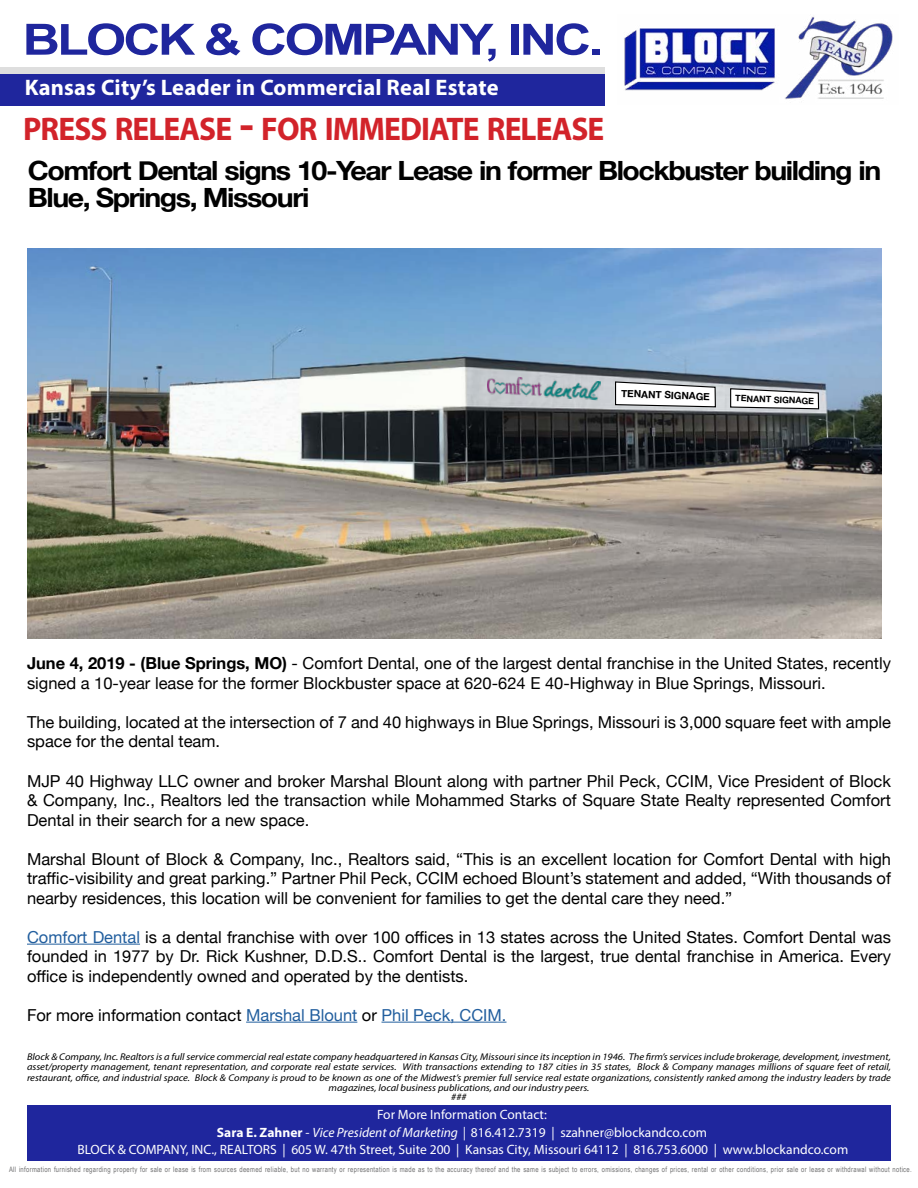
<style>
.page{position:relative;width:918px;height:1188px;background:#fff}
.page>*{position:absolute;margin:0;border:0;box-sizing:border-box;transform-origin:0 0}
.t1{font:700 43.2px "Arial";letter-spacing:-.055em;color:#1f269d;scale:1.2 1}
.t2{font:700 32.85px "Myriad Pro";letter-spacing:-.03em;color:#d2232a;scale:.96 1}
.t3{font:700 26.55px/27px "Helvetica Neue";letter-spacing:-.05em;color:#000;scale:1.08 1}
.t4{font:700 22.5px "Myriad Pro";letter-spacing:.01em;color:#fff}
.t5{font:16.5px/19.5px "Helvetica Neue";color:#000;text-align:justify}
.t6{font:13.5px/18px "Myriad Pro";color:#fff;text-align:center}
.t7{font:700 10.05px "Helvetica Neue";color:#000}
.t8{font:italic 9.75px/10.5px "Myriad Pro";color:#000;text-align:center;scale:1.08 1}
.t9{font:700 8.85px "Helvetica Neue";color:#000}
.t10{font:7.5px "Arial Narrow";letter-spacing:.045em;color:#707071;scale:.95 1}
.s1{font-size:46.8px}
.s2{font-weight:700}
.s3{color:#215e9e}
.s4{font-style:italic}
</style>
<div class="page">
<div style="left:0;top:71px;width:605px;height:35px;background:#1f269d"></div>
<div style="left:0;top:67px;width:605px;height:6px;background:#dedede"></div>
<div style="left:27px;top:1106px;width:864px;height:55px;background:#1f269d"></div>
<img style="left:624px;top:16px;width:269px;height:84px">
<hr style="left:27px;top:944px;width:113px;height:1px;background:#215e9e">
<hr style="left:246px;top:1022px;width:111px;height:1px;background:#215e9e">
<hr style="left:382px;top:1022px;width:124px;height:1px;background:#215e9e">
<img style="left:28px;top:248px;width:853px;height:391px">
<svg style="left:614px;top:381px;width:102px;height:27px"></svg>
<svg style="left:729px;top:388px;width:91px;height:22px"></svg>
<img style="left:487px;top:375px;width:114px;height:25px">
<h1 class="t1" style="left:23px;top:11px;width:485px">BLOCK &amp; COMPANY, INC.</h1>
<h3 class="t4" style="left:25px;top:73px;width:475px">Kansas City’s Leader in Commercial Real Estate</h3>
<h2 class="t2" style="left:23px;top:108px;width:607px">PRESS RELEASE <span class="s1">-</span> FOR IMMEDIATE RELEASE</h2>
<h3 class="t3" style="left:28px;top:157px;width:792px">Comfort Dental signs 10-Year Lease in former Blockbuster building in<br>Blue, Springs, Missouri</h3>
<p class="t7" style="left:622px;top:385px;width:90px;rotate:2deg">TENANT SIGNAGE</p>
<p class="t9" style="left:736px;top:391px;width:80px;rotate:2deg">TENANT SIGNAGE</p>
<p class="t5" style="left:27px;top:655px;width:866px"><span class="s2">June 4, 2019 - (Blue Springs, MO)</span> - Comfort Dental, one of the largest dental franchise in the United States, recently signed a 10-year lease for the former Blockbuster space at 620-624 E 40-Highway in Blue Springs, Missouri.</p>
<p class="t5" style="left:27px;top:713px;width:866px">The building, located at the intersection of 7 and 40 highways in Blue Springs, Missouri is 3,000 square feet with ample space for the dental team.</p>
<p class="t5" style="left:27px;top:772px;width:866px">MJP 40 Highway LLC owner and broker Marshal Blount along with partner Phil Peck, CCIM, Vice President of Block &amp; Company, Inc., Realtors led the transaction while Mohammed Starks of Square State Realty represented Comfort Dental in their search for a new space.</p>
<p class="t5" style="left:27px;top:850px;width:866px">Marshal Blount of Block &amp; Company, Inc., Realtors said, “This is an excellent location for Comfort Dental with high traffic-visibility and great parking.” Partner Phil Peck, CCIM echoed Blount’s statement and added, “With thousands of nearby residences, this location will be convenient for families to get the dental care they need.”</p>
<p class="t5" style="left:27px;top:928px;width:866px"><span class="s3">Comfort Dental</span> is a dental franchise with over 100 offices in 13 states across the United States. Comfort Dental was founded in 1977 by Dr. Rick Kushner, D.D.S.. Comfort Dental is the largest, true dental franchise in America. Every office is independently owned and operated by the dentists.</p>
<p class="t5" style="left:27px;top:1006px;width:481px">For more information contact <span class="s3">Marshal Blount</span> or <span class="s3">Phil Peck, CCIM.</span></p>
<p class="t8" style="left:27px;top:1051px;width:802px">Block &amp; Company, Inc. Realtors is a full service commercial real estate company headquartered in Kansas City, Missouri since its inception in 1946. The firm’s services include brokerage, development, investment, asset/property management, tenant representation, and corporate real estate services. With transactions extending to 187 cities in 35 states, Block &amp; Company manages millions of square feet of retail, restaurant, office, and industrial space. Block &amp; Company is proud to be known as one of the Midwest’s premier full service real estate organizations, consistently ranked among the industry leaders by trade magazines, local business publications, and our industry peers.</p>
<p class="t8" style="left:451px;top:1092px;width:16px">###</p>
<p class="t6" style="left:217px;top:1105px;width:492px">For More Information Contact:<br><span class="s2">Sara E. Zahner</span> - <span class="s4">Vice President of Marketing |</span> 816.412.7319 | szahner@blockandco.com</p>
<p class="t6" style="left:77px;top:1140px;width:772px">BLOCK &amp; COMPANY, INC., REALTORS | 605 W. 47th Street, Suite 200 | Kansas City, Missouri 64112 | 816.753.6000 | www.blockandco.com</p>
<p class="t10" style="left:9px;top:1164px;width:952px">All information furnished regarding property for sale or lease is from sources deemed reliable, but no warranty or representation is made as to the accuracy thereof and the same is subject to errors, omissions, changes of prices, rental or other conditions, prior sale or lease or withdrawal without notice.</p>
</div>
